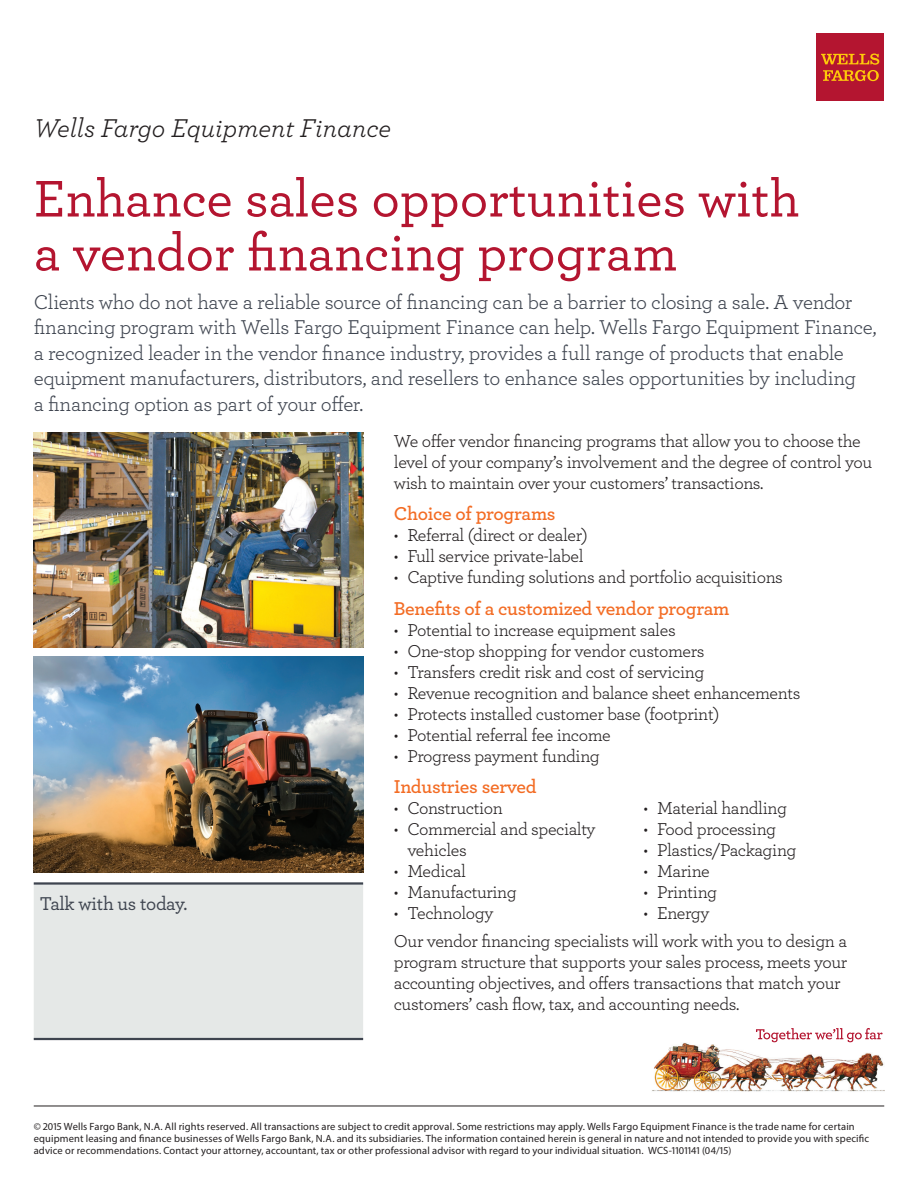
<style>
.page{position:relative;width:918px;height:1188px;background:#fff}
.page>*{position:absolute;margin:0;border:0;box-sizing:border-box;transform-origin:0 0}
.Flyer_headline{font:500 54px/54px "Archer";color:#b41530}
.Flyer_descriptor{font:italic 27px "Archer";color:#231f20}
.intro_text{font:21px/25.5px "Archer";letter-spacing:-.02em;color:#3e444f}
.subhead{font:600 19.5px "Archer";letter-spacing:-.015em;color:#f36c24}
.Call_to_Action{font:500 19.5px "Archer";letter-spacing:-.015em;color:#3e444f}
.Text_12_14{font:18px/21px "Archer";letter-spacing:-.02em;color:#231f20}
.Legal_disclosure{font:10.5px/12px "Myriad Pro";letter-spacing:.01em;color:#231f20}
</style>
<div class="page">
<div style="left:817px;top:34px;width:67px;height:67px;background:#b41530"></div>
<svg style="left:821px;top:54px;width:58px;height:27px"></svg>
<hr style="left:34px;top:1106px;width:850px;height:1px;background:#231f20">
<img style="left:652px;top:1042px;width:232px;height:50px">
<svg style="left:756px;top:1028px;width:127px;height:14px"></svg>
<img style="left:34px;top:433px;width:329px;height:215px">
<img style="left:34px;top:657px;width:329px;height:215px">
<div style="left:34px;top:885px;width:329px;height:153px;background:#e5e8e7"></div>
<hr style="left:34px;top:882px;width:329px;height:3px;background:#3e444f">
<hr style="left:34px;top:1038px;width:329px;height:2px;background:#3e444f">
<p class="Flyer_descriptor" style="left:34px;top:109px;width:359px">Wells Fargo Equipment Finance</p>
<p class="Flyer_headline" style="left:34px;top:169px;width:767px">Enhance sales opportunities with a vendor financing program</p>
<p class="intro_text" style="left:34px;top:288px;width:844px">Clients who do not have a reliable source of financing can be a barrier to closing a sale. A vendor financing program with Wells Fargo Equipment Finance can help. Wells Fargo Equipment Finance, a recognized leader in the vendor finance industry, provides a full range of products that enable equipment manufacturers, distributors, and resellers to enhance sales opportunities by including<br>a financing option as part of your offer.</p>
<p class="Call_to_Action" style="left:40px;top:889px;width:149px">Talk with us today.</p>
<p class="Text_12_14" style="left:394px;top:430px;width:480px">We offer vendor financing programs that allow you to choose the level of your company’s involvement and the degree of control you wish to maintain over your customers’ transactions.</p>
<p class="subhead" style="left:394px;top:499px;width:163px">Choice of programs</p>
<p class="Text_12_14" style="left:394px;top:524px;width:195px">• Referral (direct or dealer)</p>
<p class="Text_12_14" style="left:394px;top:545px;width:191px">• Full service private-label</p>
<p class="Text_12_14" style="left:394px;top:566px;width:391px">• Captive funding solutions and portfolio acquisitions</p>
<p class="subhead" style="left:394px;top:594px;width:337px">Benefits of a customized vendor program</p>
<p class="Text_12_14" style="left:394px;top:619px;width:283px">• Potential to increase equipment sales</p>
<p class="Text_12_14" style="left:394px;top:640px;width:312px">• One-stop shopping for vendor customers</p>
<p class="Text_12_14" style="left:394px;top:661px;width:312px">• Transfers credit risk and cost of servicing</p>
<p class="Text_12_14" style="left:394px;top:682px;width:408px">• Revenue recognition and balance sheet enhancements</p>
<p class="Text_12_14" style="left:394px;top:703px;width:327px">• Protects installed customer base (footprint)</p>
<p class="Text_12_14" style="left:394px;top:724px;width:218px">• Potential referral fee income</p>
<p class="Text_12_14" style="left:394px;top:745px;width:208px">• Progress payment funding</p>
<p class="subhead" style="left:394px;top:772px;width:144px">Industries served</p>
<p class="Text_12_14" style="left:394px;top:797px;width:111px">• Construction</p>
<p class="Text_12_14" style="left:407px;top:818px;width:190px;text-indent:-14px">• Commercial and specialty vehicles</p>
<p class="Text_12_14" style="left:394px;top:860px;width:74px">• Medical</p>
<p class="Text_12_14" style="left:394px;top:881px;width:124px">• Manufacturing</p>
<p class="Text_12_14" style="left:394px;top:902px;width:101px">• Technology</p>
<p class="Text_12_14" style="left:644px;top:797px;width:145px">• Material handling</p>
<p class="Text_12_14" style="left:644px;top:818px;width:134px">• Food processing</p>
<p class="Text_12_14" style="left:644px;top:839px;width:154px">• Plastics/Packaging</p>
<p class="Text_12_14" style="left:644px;top:860px;width:68px">• Marine</p>
<p class="Text_12_14" style="left:644px;top:881px;width:75px">• Printing</p>
<p class="Text_12_14" style="left:644px;top:902px;width:68px">• Energy</p>
<p class="Text_12_14" style="left:394px;top:930px;width:455px">Our vendor financing specialists will work with you to design a program structure that supports your sales process, meets your accounting objectives, and offers transactions that match your customers’ cash flow, tax, and accounting needs.</p>
<p class="Legal_disclosure" style="left:34px;top:1121px;width:837px">© 2015 Wells Fargo Bank, N.A. All rights reserved. All transactions are subject to credit approval. Some restrictions may apply. Wells Fargo Equipment Finance is the trade name for certain equipment leasing and finance businesses of Wells Fargo Bank, N.A. and its subsidiaries. The information contained herein is general in nature and not intended to provide you with specific advice or recommendations. Contact your attorney, accountant, tax or other professional advisor with regard to your individual situation. WCS-1101141 (04/15)</p>
</div>
